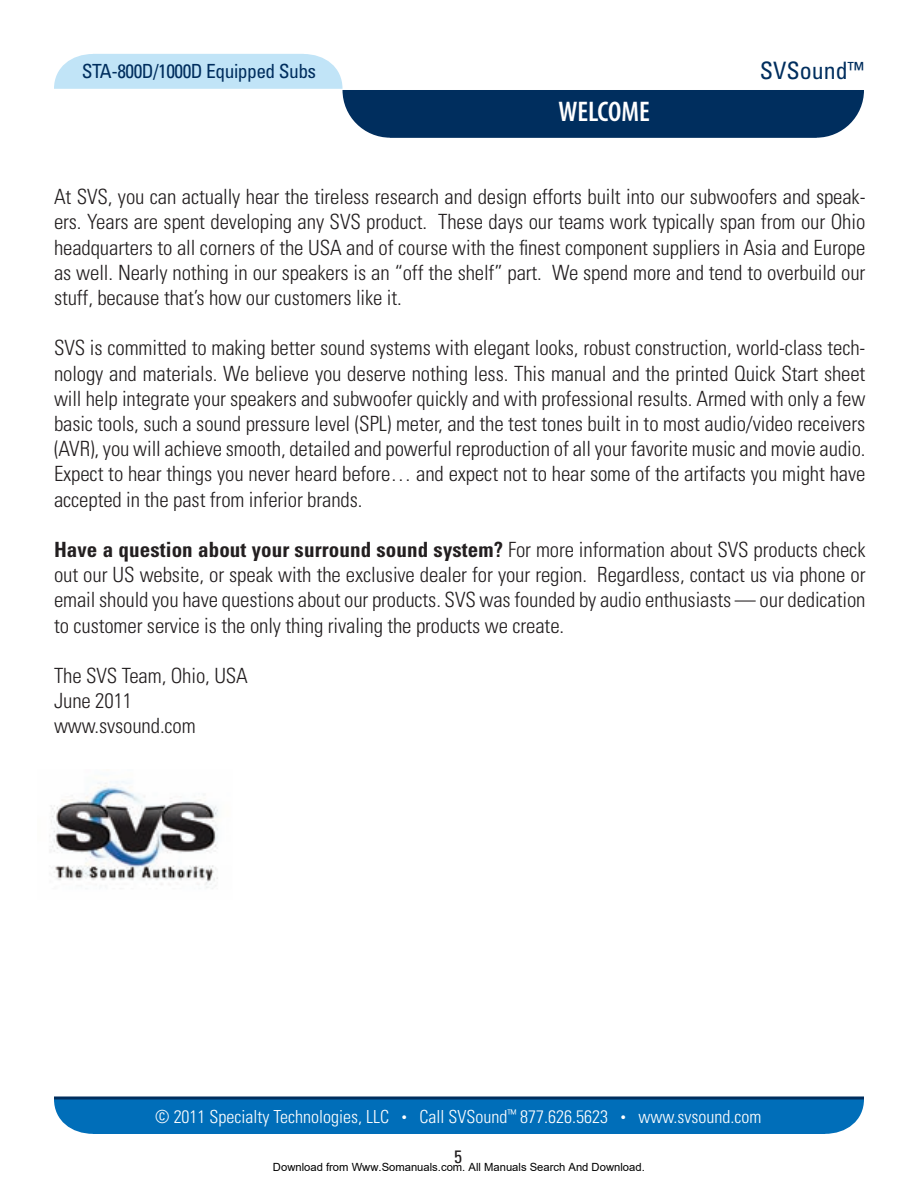
<style>
.page{position:relative;width:918px;height:1188px;background:#fff}
.page>*{position:absolute;margin:0;border:0;box-sizing:border-box;transform-origin:0 0}
.t1{font:600 condensed 28.5px "Myriad Pro";color:#fff}
.t2{font:condensed 24px "Univers LT Std";color:#002e5e}
.t3{font:300 condensed 21px/25.2px "Univers LT Std";letter-spacing:-.005em;color:#231f20;text-align:justify}
.t4{font:condensed 19.5px "Univers LT Std";letter-spacing:-.025em;color:#002e5e}
.t5{font:300 condensed 18px "Univers LT Std";color:#fff}
.t6{font:condensed 18px "Univers LT Std";color:#231f20}
.t7{font:11.25px "Arial";color:#000}
.s1{font-size:19.5px}
.s2{font-weight:700}
.s3{font-size:10.5px}
</style>
<div class="page">
<div style="left:54px;top:1099px;width:810px;height:35px;background:#006eb9"></div>
<hr style="left:54px;top:1096px;width:810px;height:3px;background:#002e5e">
<svg style="left:54px;top:54px;width:810px;height:84px"></svg>
<img style="left:49px;top:781px;width:169px;height:108px">
<p class="t4" style="left:82px;top:58px;width:236px">STA-800D/1000D Equipped Subs</p>
<p class="t2" style="left:760px;top:55px;width:106px">SVSound<span class="s1">™</span></p>
<h1 class="t1" style="left:558px;top:94px;width:93px">WELCOME</h1>
<p class="t3" style="left:54px;top:184px;width:813px">At SVS, you can actually hear the tireless research and design efforts built into our subwoofers and speak&shy;ers. Years are spent developing any SVS product. These days our teams work typically span from our Ohio headquarters to all corners of the USA and of course with the finest component suppliers in Asia and Europe as well. Nearly nothing in our speakers is an “off the shelf” part. We spend more and tend to overbuild our stuff, because that’s how our customers like it.</p>
<p class="t3" style="left:54px;top:335px;width:813px">SVS is committed to making better sound systems with elegant looks, robust construction, world-class tech&shy;nology and materials. We believe you deserve nothing less. This manual and the printed Quick Start sheet will help integrate your speakers and subwoofer quickly and with professional results. Armed with only a few basic tools, such a sound pressure level (SPL) meter, and the test tones built in to most audio/video receivers (AVR), you will achieve smooth, detailed and powerful reproduction of all your favorite music and movie audio.<br>Expect to hear things you never heard before… and expect not to hear some of the artifacts you might have accepted in the past from inferior brands.</p>
<p class="t3" style="left:54px;top:537px;width:813px"><span class="s2">Have a question about your surround sound system?</span> For more information about SVS products check out our US website, or speak with the exclusive dealer for your region. Regardless, contact us via phone or email should you have questions about our products. SVS was founded by audio enthusiasts — our dedication to customer service is the only thing rivaling the products we create.</p>
<p class="t3" style="left:54px;top:663px;width:195px;text-align:left">The SVS Team, Ohio, USA<br>June 2011 www.svsound.com</p>
<p class="t5" style="left:155px;top:1106px;width:608px">© 2011 Specialty Technologies, LLC <span class="s3">•</span> Call SVSound<sup>™</sup> 877.626.5623 <span class="s3">•</span> www.svsound.com</p>
<p class="t6" style="left:454px;top:1145px;width:9px">5</p>
<p class="t7" style="left:273px;top:1160px;width:373px">Download from Www.Somanuals.com. All Manuals Search And Download.</p>
</div>
